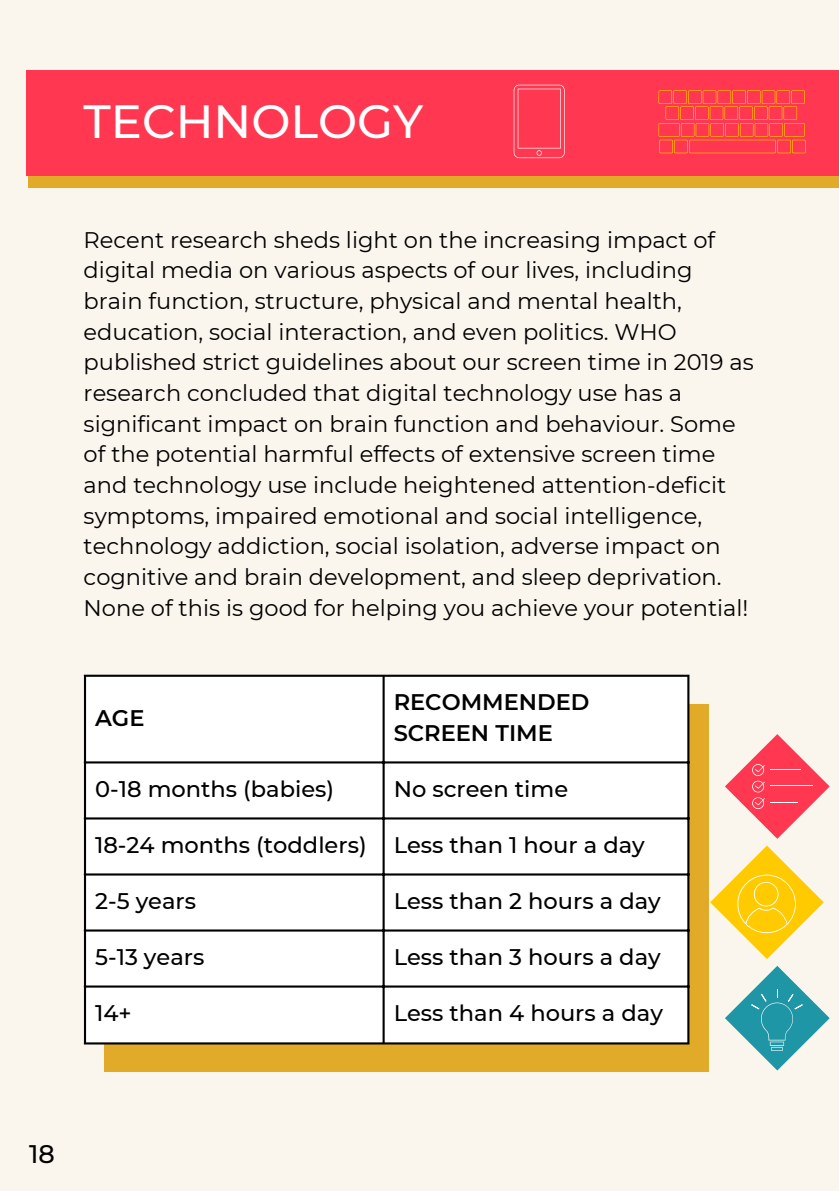
<style>
.page{position:relative;width:839px;height:1191px;background:#fff}
.page>*{position:absolute;margin:0;border:0;box-sizing:border-box;transform-origin:0 0}
.t1{font:500 46.6px "Montserrat";color:#fff}
.t2{font:500 25.4px "Montserrat";color:#000}
.t3{font:22.6px/30.6px "Montserrat";color:#000}
.t4{font:500 22.6px "Montserrat";color:#000}
.t5{font:600 22.6px/30.6px "Montserrat";color:#000}
</style>
<div class="page">
<div style="left:0;top:0;width:838px;height:1191px;background:#faf5ed"></div>
<div style="left:29px;top:176px;width:809px;height:12px;background:#e1aa28"></div>
<div style="left:27px;top:71px;width:811px;height:105px;background:#ff3750"></div>
<svg style="left:513px;top:85px;width:51px;height:73px;background:#ff435b"></svg>
<svg style="left:658px;top:90px;width:147px;height:63px;background:#ff4846"></svg>
<div style="left:105px;top:704px;width:603px;height:368px;background:#e1aa28"></div>
<div style="left:86px;top:677px;width:601px;height:365px;background:#fff"></div>
<hr style="left:84px;top:677px;width:2px;height:365px;background:#000">
<hr style="left:382px;top:677px;width:2px;height:365px;background:#000">
<hr style="left:687px;top:677px;width:2px;height:365px;background:#000">
<hr style="left:84px;top:675px;width:605px;height:2px;background:#000">
<hr style="left:84px;top:761px;width:605px;height:3px;background:#000">
<hr style="left:84px;top:817px;width:605px;height:3px;background:#000">
<hr style="left:84px;top:873px;width:605px;height:3px;background:#000">
<hr style="left:84px;top:929px;width:605px;height:3px;background:#000">
<hr style="left:84px;top:986px;width:605px;height:2px;background:#000">
<hr style="left:84px;top:1042px;width:605px;height:3px;background:#000">
<svg style="left:710px;top:846px;width:113px;height:113px"></svg>
<svg style="left:725px;top:734px;width:104px;height:105px"></svg>
<svg style="left:725px;top:966px;width:104px;height:105px"></svg>
<h1 class="t1" style="left:84px;top:92px;width:341px">TECHNOLOGY</h1>
<p class="t3" style="left:84px;top:224px;width:671px">Recent research sheds light on the increasing impact of digital media on various aspects of our lives, including brain function, structure, physical and mental health, education, social interaction, and even politics. WHO published strict guidelines about our screen time in 2019 as research concluded that digital technology use has a significant impact on brain function and behaviour. Some of the potential harmful effects of extensive screen time and technology use include heightened attention-deficit symptoms, impaired emotional and social intelligence, technology addiction, social isolation, adverse impact on cognitive and brain development, and sleep deprivation.<br>None of this is good for helping you achieve your potential!</p>
<p class="t5" style="left:95px;top:703px;width:51px">AGE</p>
<p class="t5" style="left:393px;top:687px;width:197px">RECOMMENDED<br>SCREEN TIME</p>
<p class="t4" style="left:95px;top:775px;width:240px">0-18 months (babies)</p>
<p class="t4" style="left:393px;top:775px;width:176px">No screen time</p>
<p class="t4" style="left:95px;top:831px;width:551px">18-24 months (toddlers) Less than 1 hour a day</p>
<p class="t4" style="left:95px;top:887px;width:103px">2-5 years</p>
<p class="t4" style="left:393px;top:887px;width:269px">Less than 2 hours a day</p>
<p class="t4" style="left:95px;top:943px;width:111px">5-13 years</p>
<p class="t4" style="left:393px;top:943px;width:268px">Less than 3 hours a day</p>
<p class="t4" style="left:95px;top:999px;width:38px">14+</p>
<p class="t4" style="left:393px;top:999px;width:271px">Less than 4 hours a day</p>
<p class="t2" style="left:29px;top:1139px;width:27px">18</p>
</div>
